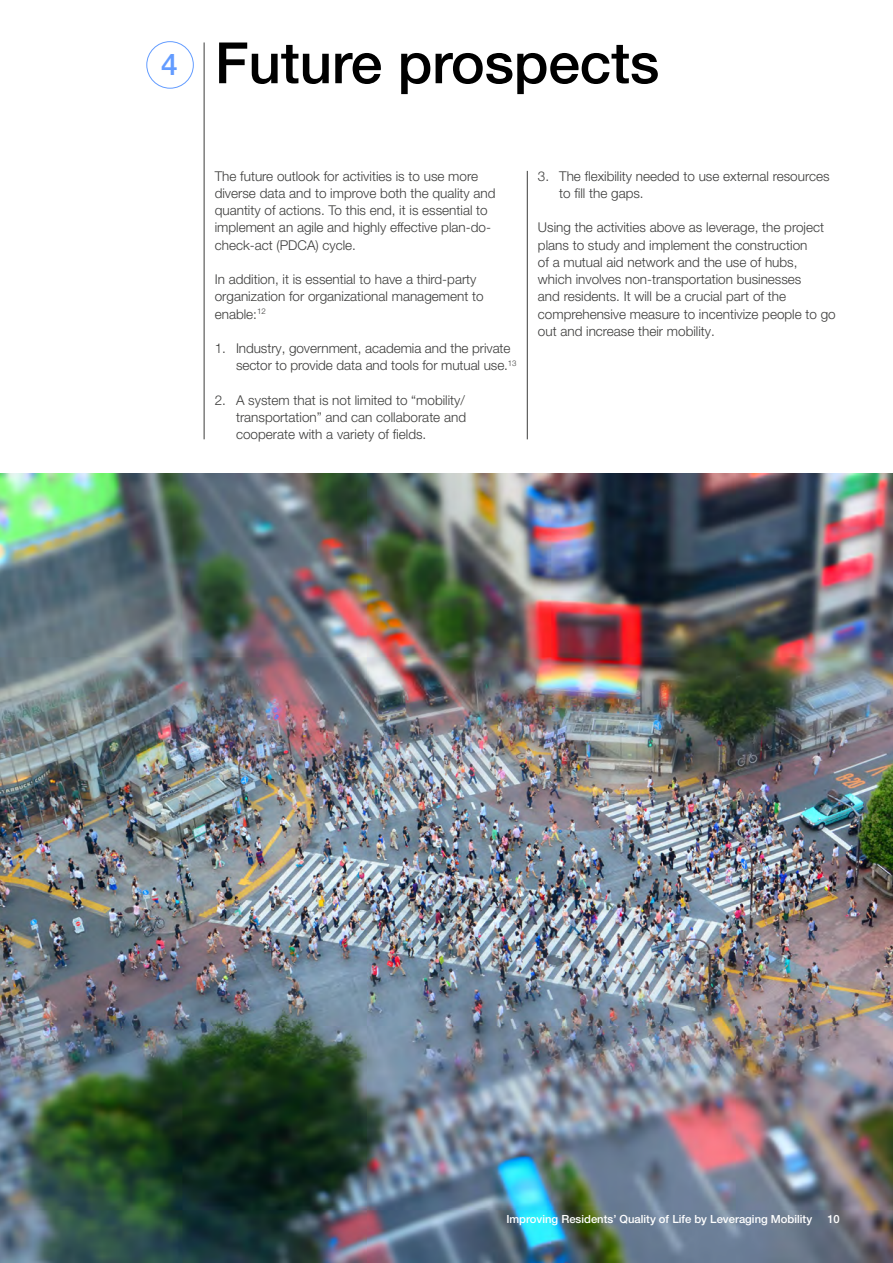
<style>
.page{position:relative;width:893px;height:1263px;background:#fff}
.page>*{position:absolute;margin:0;border:0;box-sizing:border-box;transform-origin:0 0}
.t1{font:500 57px "Helvetica Neue LT Pro";letter-spacing:-.005em;color:#000}
.t2{font:300 13.5px/17.2px "Helvetica Neue LT Pro";color:#3c3c3b}
.t3{font:500 11.25px "Helvetica Neue LT Pro";color:#fff}
.s1{font-size:30px;color:#639cff}
</style>
<div class="page">
<div style="left:147px;top:41px;width:47px;height:47px;border:1px solid #639cff;border-radius:50%"></div>
<hr style="left:204px;top:42px;width:1px;height:397px;background:#3c3c3b">
<hr style="left:527px;top:171px;width:1px;height:268px;background:#3c3c3b">
<img style="left:0;top:473px;width:893px;height:790px">
<h1 class="t1" style="left:161px;top:29px;width:500px"><span class="s1">4</span> Future prospects</h1>
<p class="t2" style="left:215px;top:167px;width:282px">The future outlook for activities is to use more diverse data and to improve both the quality and quantity of actions. To this end, it is essential to implement an agile and highly effective plan-do&shy;check-act (PDCA) cycle.</p>
<p class="t2" style="left:215px;top:270px;width:270px">In addition, it is essential to have a third-party organization for organizational management to enable:<sup>12</sup></p>
<p class="t2" style="left:236px;top:339px;width:282px;text-indent:-21px">1. Industry, government, academia and the private sector to provide data and tools for mutual use.<sup>13</sup></p>
<p class="t2" style="left:236px;top:391px;width:232px;text-align:justify;text-indent:-21px">2. A system that is not limited to “mobility/ transportation” and can collaborate and cooperate with a variety of fields.</p>
<p class="t2" style="left:559px;top:167px;width:272px;text-indent:-21px">3. The flexibility needed to use external resources to fill the gaps.</p>
<p class="t2" style="left:538px;top:219px;width:299px">Using the activities above as leverage, the project plans to study and implement the construction<br>of a mutual aid network and the use of hubs,<br>which involves non-transportation businesses<br>and residents. It will be a crucial part of the comprehensive measure to incentivize people to go out and increase their mobility.</p>
<p class="t3" style="left:506px;top:1212px;width:307px">Improving Residents’ Quality of Life by Leveraging Mobility</p>
<p class="t3" style="left:827px;top:1212px;width:14px">10</p>
</div>
